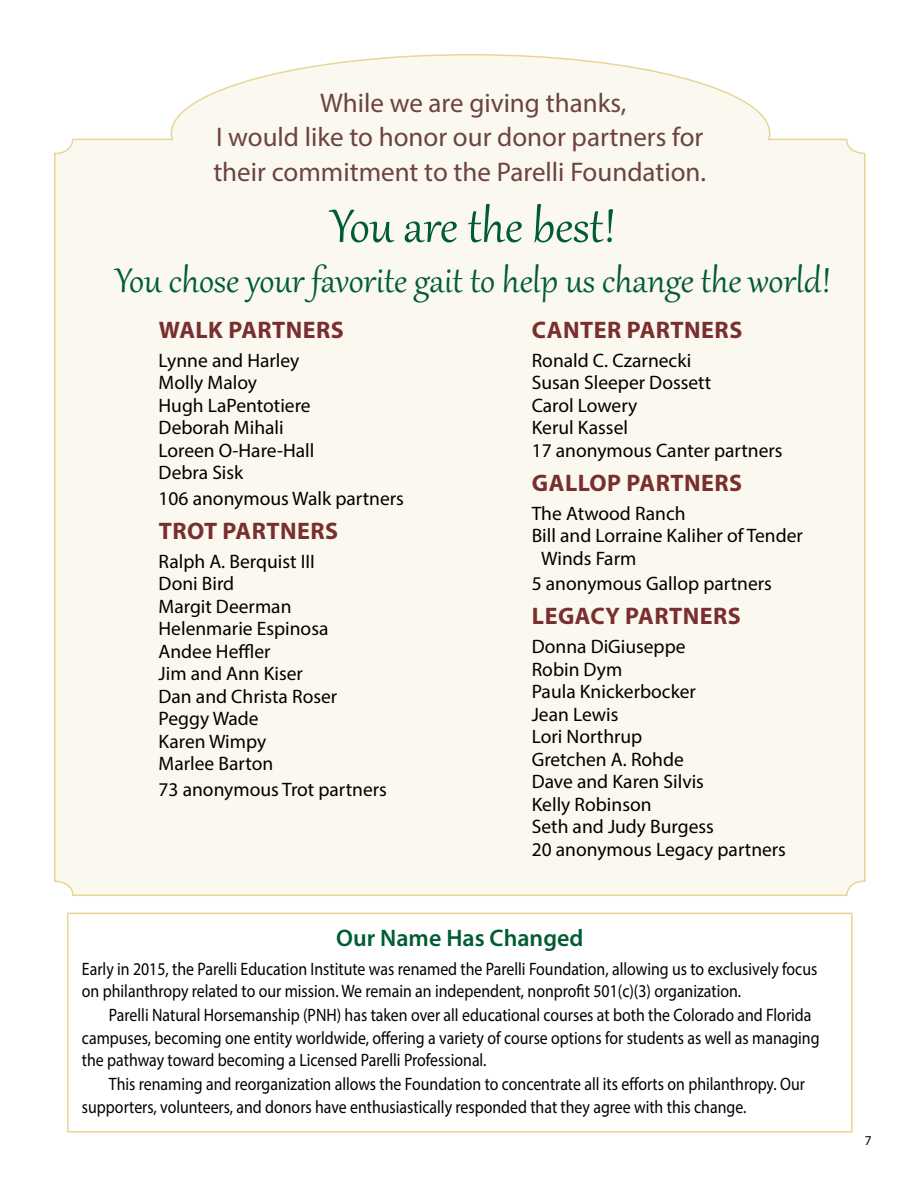
<style>
.page{position:relative;width:918px;height:1188px;background:#fff}
.page>*{position:absolute;margin:0;border:0;box-sizing:border-box;transform-origin:0 0}
.t1{font:57px "Gabriola";color:#005c33}
.t2{font:42px "Gabriola";color:#005c33}
.t3{font:27px/34.5px "Myriad Pro";color:#6c4342}
.t4{font:700 24px "Myriad Pro";letter-spacing:.02em;color:#792f2e}
.t5{font:600 24px "Myriad Pro";color:#005c33}
.t6{font:19.5px/22.5px "Myriad Pro";color:#000}
.t7{font:18px/22.5px "Myriad Pro";color:#000;scale:.88 1}
.t8{font:13.5px "Myriad Pro";color:#000}
</style>
<div class="page">
<div style="left:54px;top:54px;width:812px;height:842px;background:#fbf8ef"></div>
<div style="left:67px;top:913px;width:786px;height:219px;border:2px solid #e8d694"></div>
<h3 class="t3" style="left:213px;top:85px;width:494px;text-indent:107px">While we are giving thanks,<br>I would like to honor our donor partners for their commitment to the Parelli Foundation.</h3>
<h1 class="t1" style="left:330px;top:189px;width:287px">You are the best!</h1>
<h2 class="t2" style="left:115px;top:253px;width:718px">You chose your favorite gait to help us change the world!</h2>
<h3 class="t4" style="left:159px;top:314px;width:187px">WALK PARTNERS</h3>
<p class="t6" style="left:159px;top:349px;width:157px">Lynne and Harley<br>Molly Maloy<br>Hugh LaPentotiere<br>Deborah Mihali<br>Loreen O-Hare-Hall<br>Debra Sisk</p>
<p class="t6" style="left:159px;top:487px;width:247px">106 anonymous Walk partners</p>
<h3 class="t4" style="left:159px;top:515px;width:181px">TROT PARTNERS</h3>
<p class="t6" style="left:159px;top:550px;width:180px">Ralph A. Berquist III<br>Doni Bird<br>Margit Deerman<br>Helenmarie Espinosa<br>Andee Heffler<br>Jim and Ann Kiser<br>Dan and Christa Roser<br>Peggy Wade<br>Karen Wimpy<br>Marlee Barton</p>
<p class="t6" style="left:159px;top:778px;width:230px">73 anonymous Trot partners</p>
<h3 class="t4" style="left:532px;top:314px;width:212px">CANTER PARTNERS</h3>
<p class="t6" style="left:532px;top:349px;width:252px">Ronald C. Czarnecki<br>Susan Sleeper Dossett<br>Carol Lowery<br>Kerul Kassel<br>17 anonymous Canter partners</p>
<h3 class="t4" style="left:532px;top:467px;width:212px">GALLOP PARTNERS</h3>
<p class="t6" style="left:532px;top:502px;width:155px">The Atwood Ranch</p>
<p class="t6" style="left:532px;top:524px;width:273px">Bill and Lorraine Kaliher of Tender</p>
<p class="t6" style="left:541px;top:547px;width:97px">Winds Farm</p>
<p class="t6" style="left:532px;top:572px;width:242px">5 anonymous Gallop partners</p>
<h3 class="t4" style="left:532px;top:600px;width:210px">LEGACY PARTNERS</h3>
<p class="t6" style="left:532px;top:635px;width:256px">Donna DiGiuseppe<br>Robin Dym<br>Paula Knickerbocker<br>Jean Lewis<br>Lori Northrup<br>Gretchen A. Rohde<br>Dave and Karen Silvis<br>Kelly Robinson<br>Seth and Judy Burgess<br>20 anonymous Legacy partners</p>
<h3 class="t5" style="left:336px;top:922px;width:249px">Our Name Has Changed</h3>
<p class="t7" style="left:82px;top:957px;width:837px">Early in 2015, the Parelli Education Institute was renamed the Parelli Foundation, allowing us to exclusively focus on philanthropy related to our mission. We remain an independent, nonprofit 501(c)(3) organization.</p>
<p class="t7" style="left:82px;top:1004px;width:840px;text-indent:27px">Parelli Natural Horsemanship (PNH) has taken over all educational courses at both the Colorado and Florida campuses, becoming one entity worldwide, offering a variety of course options for students as well as managing the pathway toward becoming a Licensed Parelli Professional.</p>
<p class="t7" style="left:82px;top:1072px;width:823px;text-indent:27px">This renaming and reorganization allows the Foundation to concentrate all its efforts on philanthropy. Our supporters, volunteers, and donors have enthusiastically responded that they agree with this change.</p>
<p class="t8" style="left:865px;top:1132px;width:8px">7</p>
</div>
